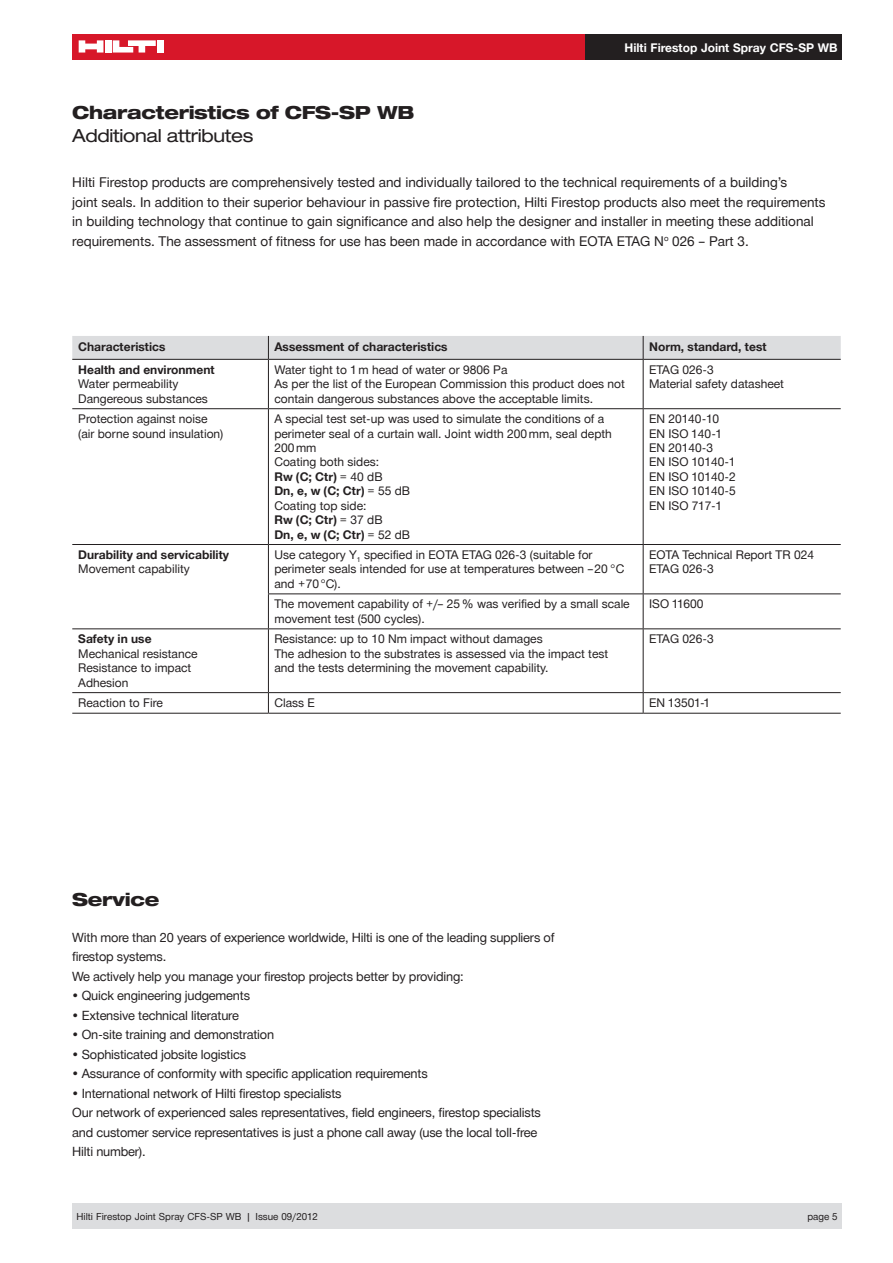
<style>
.page{position:relative;width:893px;height:1263px;background:#fff}
.page>*{position:absolute;margin:0;border:0;box-sizing:border-box;transform-origin:0 0}
.t1{font:800 expanded 18px "Hilti";letter-spacing:-.02em;color:#231f20}
.t2{font:expanded 18px "Hilti";letter-spacing:-.02em;color:#231f20}
.t3{font:13.5px/19.5px "Hilti";color:#231f20}
.t4{font:12.75px/19.5px "Hilti";letter-spacing:-.015em;color:#231f20}
.t5{font:12px/14.4px "Hilti";color:#231f20}
.t6{font:700 12px "Hilti";color:#231f20}
.t7{font:700 12px "Hilti";color:#fff}
.t8{font:9.75px "Hilti";color:#231f20}
.s1{font-weight:700}
</style>
<div class="page">
<div style="left:72px;top:34px;width:513px;height:26px;background:#d71729"></div>
<div style="left:105px;top:40px;width:6px;height:13px;background:#fff"></div>
<div style="left:157px;top:40px;width:7px;height:13px;background:#fff"></div>
<svg style="left:79px;top:40px;width:24px;height:13px"></svg>
<svg style="left:113px;top:40px;width:43px;height:13px"></svg>
<div style="left:585px;top:34px;width:257px;height:26px;background:#231f20"></div>
<div style="left:72px;top:1203px;width:770px;height:26px;background:#dcdddf"></div>
<hr style="left:72px;top:359px;width:196px;height:1px;background:#231f20">
<hr style="left:268px;top:359px;width:375px;height:1px;background:#231f20">
<hr style="left:268px;top:360px;width:1px;height:48px;background:#231f20">
<hr style="left:643px;top:359px;width:198px;height:1px;background:#231f20">
<hr style="left:643px;top:360px;width:1px;height:48px;background:#231f20">
<hr style="left:72px;top:408px;width:196px;height:1px;background:#231f20">
<hr style="left:268px;top:408px;width:375px;height:1px;background:#231f20">
<hr style="left:268px;top:409px;width:1px;height:135px;background:#231f20">
<hr style="left:643px;top:408px;width:198px;height:1px;background:#231f20">
<hr style="left:643px;top:409px;width:1px;height:135px;background:#231f20">
<hr style="left:72px;top:544px;width:196px;height:1px;background:#231f20">
<hr style="left:268px;top:544px;width:375px;height:1px;background:#231f20">
<hr style="left:268px;top:545px;width:1px;height:48px;background:#231f20">
<hr style="left:643px;top:544px;width:198px;height:1px;background:#231f20">
<hr style="left:643px;top:545px;width:1px;height:48px;background:#231f20">
<hr style="left:268px;top:593px;width:375px;height:1px;background:#231f20">
<hr style="left:268px;top:594px;width:1px;height:34px;background:#231f20">
<hr style="left:643px;top:593px;width:198px;height:1px;background:#231f20">
<hr style="left:643px;top:594px;width:1px;height:34px;background:#231f20">
<hr style="left:72px;top:628px;width:196px;height:1px;background:#231f20">
<hr style="left:268px;top:628px;width:375px;height:1px;background:#231f20">
<hr style="left:268px;top:629px;width:1px;height:63px;background:#231f20">
<hr style="left:643px;top:628px;width:198px;height:1px;background:#231f20">
<hr style="left:643px;top:629px;width:1px;height:63px;background:#231f20">
<hr style="left:72px;top:692px;width:196px;height:1px;background:#231f20">
<hr style="left:268px;top:692px;width:375px;height:1px;background:#231f20">
<svg style="left:268px;top:693px;width:1px;height:20px"></svg>
<hr style="left:643px;top:692px;width:198px;height:1px;background:#231f20">
<svg style="left:643px;top:693px;width:1px;height:20px"></svg>
<hr style="left:72px;top:713px;width:196px;height:1px;background:#231f20">
<hr style="left:268px;top:713px;width:375px;height:1px;background:#231f20">
<hr style="left:643px;top:713px;width:198px;height:1px;background:#231f20">
<div style="left:72px;top:336px;width:769px;height:23px;background:#dcdddf"></div>
<h1 class="t1" style="left:72px;top:103px;width:344px">Characteristics of CFS-SP WB</h1>
<h1 class="t2" style="left:72px;top:125px;width:183px">Additional attributes</h1>
<p class="t7" style="left:624px;top:41px;width:215px">Hilti Firestop Joint Spray CFS-SP WB</p>
<p class="t3" style="left:72px;top:173px;width:755px">Hilti Firestop products are comprehensively tested and individually tailored to the technical requirements of a building’s<br>joint seals. In addition to their superior behaviour in passive fire protection, Hilti Firestop products also meet the requirements in building technology that continue to gain significance and also help the designer and installer in meeting these additional requirements. The assessment of fitness for use has been made in accordance with EOTA ETAG N<sup>o</sup> 026 – Part 3.</p>
<p class="t6" style="left:78px;top:339px;width:89px">Characteristics</p>
<p class="t6" style="left:274px;top:339px;width:175px">Assessment of characteristics</p>
<p class="t6" style="left:649px;top:339px;width:119px">Norm, standard, test</p>
<p class="t6" style="left:78px;top:363px;width:138px">Health and environment</p>
<p class="t5" style="left:78px;top:377px;width:131px">Water permeability<br>Dangereous substances</p>
<p class="t5" style="left:274px;top:363px;width:352px">Water tight to 1 m head of water or 9806 Pa<br>As per the list of the European Commission this product does not contain dangerous substances above the acceptable limits.</p>
<p class="t5" style="left:649px;top:363px;width:136px">ETAG 026-3<br>Material safety datasheet</p>
<p class="t5" style="left:78px;top:412px;width:147px">Protection against noise (air borne sound insulation)</p>
<p class="t5" style="left:274px;top:412px;width:339px">A special test set-up was used to simulate the conditions of a perimeter seal of a curtain wall. Joint width 200 mm, seal depth<br>200 mm<br>Coating both sides:<br><span class="s1">Rw (C; Ctr)</span> = 40 dB<br><span class="s1">Dn, e, w (C; Ctr)</span> = 55 dB<br>Coating top side:<br><span class="s1">Rw (C; Ctr)</span> = 37 dB<br><span class="s1">Dn, e, w (C; Ctr)</span> = 52 dB</p>
<p class="t5" style="left:649px;top:412px;width:88px">EN 20140-10<br>EN ISO 140-1<br>EN 20140-3<br>EN ISO 10140-1<br>EN ISO 10140-2<br>EN ISO 10140-5<br>EN ISO 717-1</p>
<p class="t6" style="left:78px;top:548px;width:152px">Durability and servicability</p>
<p class="t5" style="left:78px;top:562px;width:113px">Movement capability</p>
<p class="t5" style="left:274px;top:548px;width:351px">Use category Y<sub>1</sub> specified in EOTA ETAG 026-3 (suitable for perimeter seals intended for use at temperatures between –20 °C and + 70 °C).</p>
<p class="t5" style="left:649px;top:548px;width:166px">EOTA Technical Report TR 024<br>ETAG 026-3</p>
<p class="t5" style="left:274px;top:597px;width:357px">The movement capability of +/– 25 % was verified by a small scale movement test (500 cycles).</p>
<p class="t5" style="left:649px;top:597px;width:56px">ISO 11600</p>
<p class="t6" style="left:78px;top:632px;width:75px">Safety in use</p>
<p class="t5" style="left:78px;top:646px;width:121px">Mechanical resistance<br>Resistance to impact<br>Adhesion</p>
<p class="t5" style="left:274px;top:632px;width:335px">Resistance: up to 10 Nm impact without damages<br>The adhesion to the substrates is assessed via the impact test and the tests determining the movement capability.</p>
<p class="t5" style="left:649px;top:632px;width:66px">ETAG 026-3</p>
<p class="t5" style="left:78px;top:696px;width:86px">Reaction to Fire</p>
<p class="t5" style="left:274px;top:696px;width:42px">Class E</p>
<p class="t5" style="left:649px;top:696px;width:63px">EN 13501-1</p>
<h1 class="t1" style="left:72px;top:889px;width:89px">Service</h1>
<p class="t4" style="left:72px;top:927px;width:484px">With more than 20 years of experience worldwide, Hilti is one of the leading suppliers of firestop systems.<br>We actively help you manage your firestop projects better by providing:</p>
<p class="t4" style="left:72px;top:986px;width:179px">• Quick engineering judgements</p>
<p class="t4" style="left:72px;top:1005px;width:168px">• Extensive technical literature</p>
<p class="t4" style="left:72px;top:1025px;width:203px">• On-site training and demonstration</p>
<p class="t4" style="left:72px;top:1044px;width:175px">• Sophisticated jobsite logistics</p>
<p class="t4" style="left:72px;top:1064px;width:357px">• Assurance of conformity with specific application requirements</p>
<p class="t4" style="left:72px;top:1083px;width:470px">• International network of Hilti firestop specialists<br>Our network of experienced sales representatives, field engineers, firestop specialists and customer service representatives is just a phone call away (use the local toll-free Hilti number).</p>
<p class="t8" style="left:77px;top:1211px;width:243px">Hilti Firestop Joint Spray CFS-SP WB | Issue 09/2012</p>
<p class="t8" style="left:807px;top:1211px;width:32px">page 5</p>
</div>
